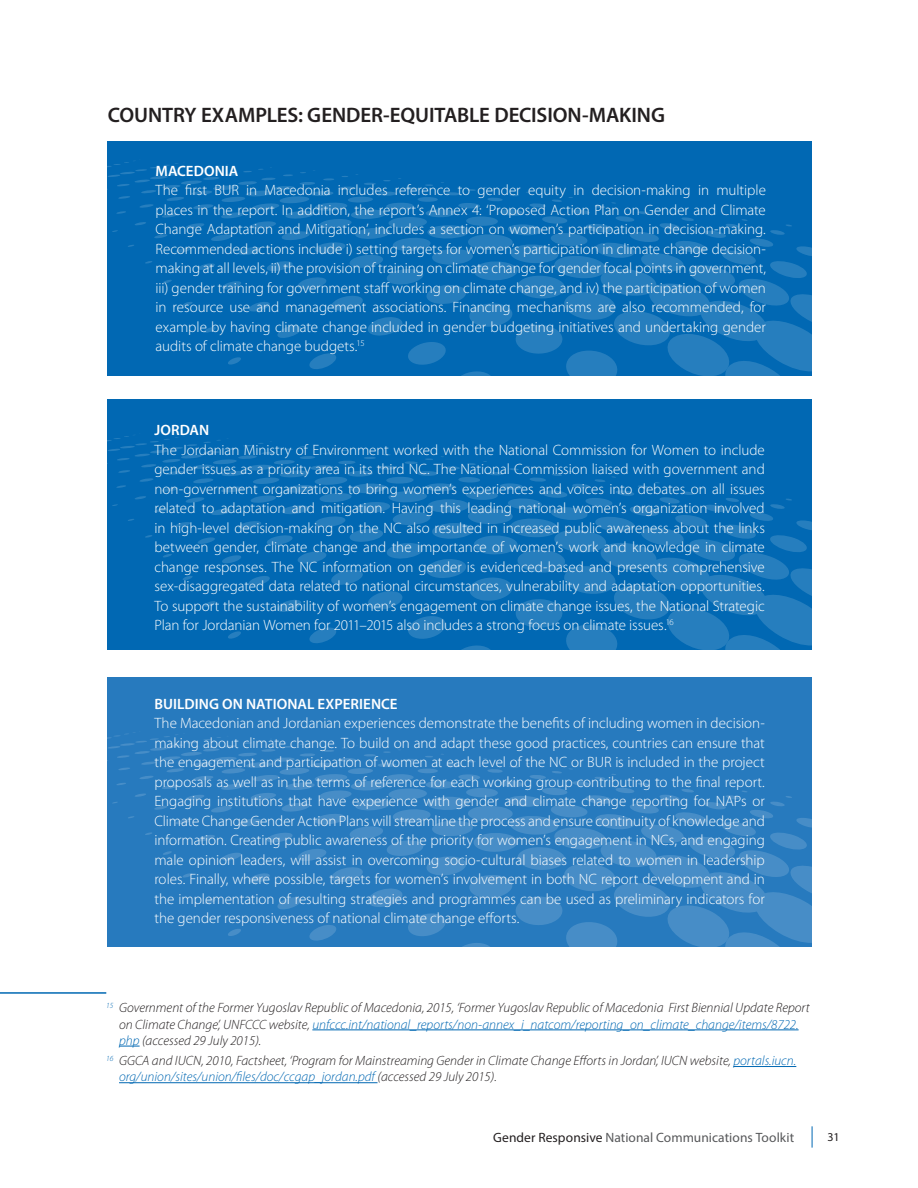
<style>
.page{position:relative;width:918px;height:1188px;background:#fff}
.page>*{position:absolute;margin:0;border:0;box-sizing:border-box;transform-origin:0 0}
.OVERSKRIVT_3{font:600 21px "Myriad Pro";letter-spacing:-.005em;color:#231f20}
.brødtekst{font:300 15px/19.5px "Myriad Pro";letter-spacing:-.005em;color:#fff;text-align:justify}
.brødtekst-2{font:600 15px "Myriad Pro";letter-spacing:.005em;color:#fff}
.billed_tekster{font:italic 300 13.5px/16.2px "Myriad Pro";color:#231f20}
.t1{font:13.5px "Myriad Pro";letter-spacing:.005em;color:#57585a}
.t2{font:12px "Myriad Pro";color:#231f20}
.s1{color:#0168b3}
.s2{color:#231f20}
</style>
<div class="page">
<svg style="left:812px;top:1126px;width:1px;height:22px"></svg>
<hr style="left:0;top:992px;width:106px;height:2px;background:#0168b3">
<hr style="left:312px;top:1030px;width:487px;height:1px;background:#0168b3">
<svg style="left:119px;top:1046px;width:21px;height:1px"></svg>
<hr style="left:733px;top:1066px;width:63px;height:1px;background:#0168b3">
<hr style="left:119px;top:1082px;width:259px;height:1px;background:#0168b3">
<div style="left:107px;top:677px;width:704px;height:270px;background:#277abe"></div>
<svg style="left:748px;top:796px;width:63px;height:151px"></svg>
<svg style="left:462px;top:791px;width:286px;height:156px"></svg>
<svg style="left:660px;top:785px;width:44px;height:153px"></svg>
<svg style="left:309px;top:779px;width:351px;height:163px"></svg>
<svg style="left:228px;top:774px;width:389px;height:163px"></svg>
<svg style="left:204px;top:768px;width:369px;height:137px"></svg>
<svg style="left:107px;top:732px;width:423px;height:146px"></svg>
<div style="left:107px;top:400px;width:704px;height:250px;background:#0168b3"></div>
<svg style="left:748px;top:499px;width:63px;height:151px"></svg>
<svg style="left:461px;top:493px;width:287px;height:157px"></svg>
<svg style="left:660px;top:488px;width:44px;height:152px"></svg>
<svg style="left:309px;top:482px;width:351px;height:162px"></svg>
<svg style="left:228px;top:476px;width:389px;height:163px"></svg>
<svg style="left:204px;top:471px;width:369px;height:136px"></svg>
<svg style="left:107px;top:436px;width:423px;height:144px"></svg>
<div style="left:107px;top:141px;width:704px;height:235px;background:#0168b3"></div>
<svg style="left:748px;top:224px;width:63px;height:152px"></svg>
<svg style="left:461px;top:219px;width:287px;height:157px"></svg>
<svg style="left:660px;top:213px;width:44px;height:153px"></svg>
<svg style="left:309px;top:208px;width:351px;height:162px"></svg>
<svg style="left:228px;top:202px;width:389px;height:163px"></svg>
<svg style="left:204px;top:197px;width:369px;height:136px"></svg>
<svg style="left:107px;top:162px;width:423px;height:144px"></svg>
<p class="OVERSKRIVT_3" style="left:108px;top:102px;width:559px">COUNTRY EXAMPLES: GENDER-EQUITABLE DECISION-MAKING</p>
<p class="brødtekst-2" style="left:156px;top:161px;width:84px">MACEDONIA</p>
<p class="brødtekst" style="left:156px;top:180px;width:612px">The first BUR in Macedonia includes reference to gender equity in decision-making in multiple places in the report. In addition, the report’s Annex 4: ‘Proposed Action Plan on Gender and Climate Change Adaptation and Mitigation’, includes a section on women’s participation in decision-making.<br>Recommended actions include i) setting targets for women’s participation in climate change decision&shy;making at all levels, ii) the provision of training on climate change for gender focal points in government, iii) gender training for government staff working on climate change, and iv) the participation of women in resource use and management associations. Financing mechanisms are also recommended, for example by having climate change included in gender budgeting initiatives and undertaking gender audits of climate change budgets.<sup>15</sup></p>
<p class="brødtekst-2" style="left:154px;top:421px;width:56px">JORDAN</p>
<p class="brødtekst" style="left:154px;top:440px;width:612px">The Jordanian Ministry of Environment worked with the National Commission for Women to include gender issues as a priority area in its third NC. The National Commission liaised with government and non-government organizations to bring women’s experiences and voices into debates on all issues related to adaptation and mitigation. Having this leading national women’s organization involved in high-level decision-making on the NC also resulted in increased public awareness about the links between gender, climate change and the importance of women’s work and knowledge in climate change responses. The NC information on gender is evidenced-based and presents comprehensive sex-disaggregated data related to national circumstances, vulnerability and adaptation opportunities.<br>To support the sustainability of women’s engagement on climate change issues, the National Strategic Plan for Jordanian Women for 2011–2015 also includes a strong focus on climate issues.<sup>16</sup></p>
<p class="brødtekst-2" style="left:154px;top:694px;width:245px">BUILDING ON NATIONAL EXPERIENCE</p>
<p class="brødtekst" style="left:154px;top:713px;width:612px">The Macedonian and Jordanian experiences demonstrate the benefits of including women in decision&shy;making about climate change. To build on and adapt these good practices, countries can ensure that the engagement and participation of women at each level of the NC or BUR is included in the project proposals as well as in the terms of reference for each working group contributing to the final report.<br>Engaging institutions that have experience with gender and climate change reporting for NAPs or Climate Change Gender Action Plans will streamline the process and ensure continuity of knowledge and information. Creating public awareness of the priority for women’s engagement in NCs, and engaging male opinion leaders, will assist in overcoming socio-cultural biases related to women in leadership roles. Finally, where possible, targets for women’s involvement in both NC report development and in the implementation of resulting strategies and programmes can be used as preliminary indicators for the gender responsiveness of national climate change efforts.</p>
<p class="billed_tekster" style="left:119px;top:1000px;width:692px;text-indent:-13px"><sup>15</sup> Government of the Former Yugoslav Republic of Macedonia, 2015, ‘Former Yugoslav Republic of Macedonia First Biennial Update Report on Climate Change’, UNFCCC website, <span class="s1">unfccc.int/national_reports/non-annex_i_natcom/reporting_on_climate_change/items/8722. php</span> (accessed 29 July 2015).</p>
<p class="billed_tekster" style="left:119px;top:1053px;width:679px;text-indent:-13px"><sup>16</sup> GGCA and IUCN, 2010, Factsheet, ‘Program for Mainstreaming Gender in Climate Change Efforts in Jordan’, IUCN website, <span class="s1">portals.iucn. org/union/sites/union/files/doc/ccgap_jordan.pdf</span> (accessed 29 July 2015).</p>
<p class="t1" style="left:493px;top:1129px;width:302px"><span class="s2">Gender Responsive</span> National Communications Toolkit</p>
<p class="t2" style="left:827px;top:1129px;width:14px">31</p>
</div>
